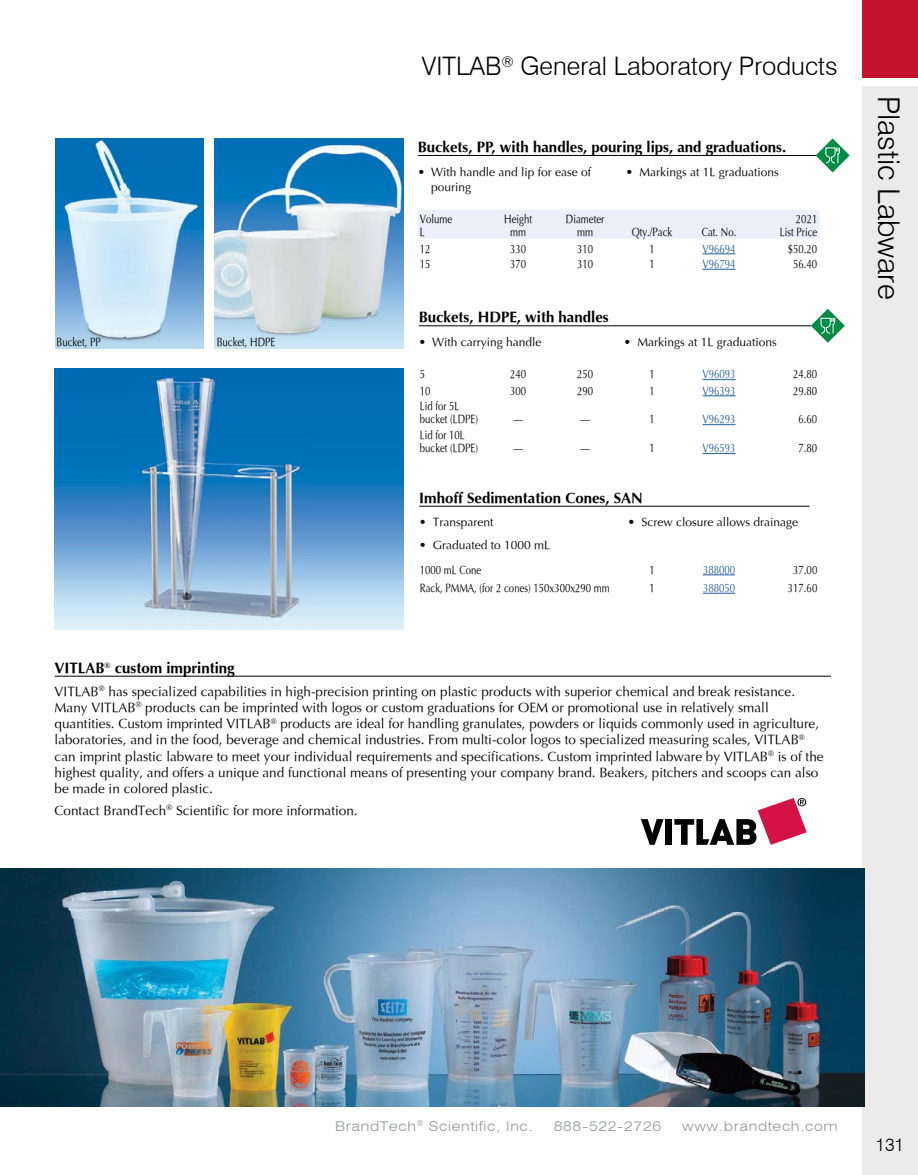
<style>
.page{position:relative;width:918px;height:1175px;background:#fff}
.page>*{position:absolute;margin:0;border:0;box-sizing:border-box;transform-origin:0 0}
.t1{font:300 30px "Swiss 721 BT";color:#000}
.t2{font:300 25.5px "Swiss 721 BT";color:#000}
.t3{font:300 18px "Swiss 721 BT";color:#000}
.t4{font:700 15px "Optima";color:#000}
.t5{font:13.5px/16.2px "Optima";color:#000}
.t6{font:300 expanded 13.5px "Swiss 721 BT";letter-spacing:.05em;color:#939598}
.t7{font:12px/13.5px "Optima";color:#000;scale:.8 1}
.t8{font:12px/15.8px "Optima";color:#000}
.t9{font:12px "Optima";color:#215e9e;scale:.8 1}
</style>
<div class="page">
<div style="left:862px;top:0;width:56px;height:78px;background:#c41230"></div>
<div style="left:862px;top:86px;width:56px;height:1088px;background:#ebebec"></div>
<svg style="left:641px;top:819px;width:23px;height:25px"></svg>
<div style="left:666px;top:819px;width:6px;height:25px;background:#000"></div>
<svg style="left:674px;top:798px;width:133px;height:46px"></svg>
<hr style="left:418px;top:155px;width:398px;height:1px;background:#000">
<img style="left:55px;top:369px;width:348px;height:260px">
<img style="left:55px;top:138px;width:148px;height:211px">
<hr style="left:55px;top:676px;width:776px;height:1px;background:#000">
<img style="left:1px;top:868px;width:863px;height:238px">
<svg style="left:816px;top:138px;width:34px;height:34px"></svg>
<hr style="left:419px;top:506px;width:391px;height:1px;background:#000">
<img style="left:215px;top:138px;width:188px;height:211px">
<hr style="left:419px;top:325px;width:392px;height:1px;background:#000">
<svg style="left:811px;top:309px;width:34px;height:34px"></svg>
<div style="left:418px;top:210px;width:401px;height:29px;background:#ebeff9"></div>
<hr style="left:703px;top:253px;width:33px;height:1px;background:#215e9e">
<hr style="left:703px;top:269px;width:33px;height:1px;background:#215e9e">
<hr style="left:703px;top:379px;width:33px;height:1px;background:#215e9e">
<hr style="left:703px;top:395px;width:33px;height:1px;background:#215e9e">
<hr style="left:703px;top:424px;width:33px;height:1px;background:#215e9e">
<hr style="left:703px;top:453px;width:33px;height:1px;background:#215e9e">
<hr style="left:703px;top:574px;width:32px;height:1px;background:#215e9e">
<hr style="left:703px;top:593px;width:32px;height:1px;background:#215e9e">
<h2 class="t2" style="left:422px;top:50px;width:417px">VITLAB<sup>®</sup> General Laboratory Products</h2>
<p class="t4" style="left:418px;top:138px;width:370px">Buckets, PP, with handles, pouring lips, and graduations.</p>
<p class="t8" style="left:431px;top:164px;width:162px;text-indent:-14px">• With handle and lip for ease of pouring</p>
<p class="t8" style="left:626px;top:164px;width:154px">• Markings at 1L graduations</p>
<p class="t7" style="left:420px;top:212px;width:42px">Volume<br>L</p>
<p class="t7" style="left:504px;top:212px;width:36px;text-align:center">Height mm</p>
<p class="t7" style="left:566px;top:212px;width:50px;text-align:center">Diameter mm</p>
<p class="t7" style="left:632px;top:226px;width:52px">Qty./Pack</p>
<p class="t7" style="left:702px;top:226px;width:45px">Cat. No.</p>
<p class="t7" style="left:780px;top:212px;width:48px;text-align:right">2021<br>List Price</p>
<p class="t7" style="left:57px;top:336px;width:57px">Bucket, PP</p>
<p class="t7" style="left:217px;top:336px;width:75px">Bucket, HDPE</p>
<p class="t7" style="left:420px;top:242px;width:15px">12</p>
<p class="t7" style="left:510px;top:242px;width:22px">330</p>
<p class="t7" style="left:577px;top:242px;width:22px">310</p>
<p class="t7" style="left:649px;top:242px;width:8px">1</p>
<p class="t9" style="left:703px;top:242px;width:43px">V96694</p>
<p class="t7" style="left:788px;top:242px;width:38px">$50.20</p>
<p class="t7" style="left:420px;top:257px;width:15px">15</p>
<p class="t7" style="left:510px;top:257px;width:22px">370</p>
<p class="t7" style="left:577px;top:257px;width:22px">310</p>
<p class="t7" style="left:649px;top:257px;width:8px">1</p>
<p class="t9" style="left:703px;top:257px;width:43px">V96794</p>
<p class="t7" style="left:793px;top:257px;width:32px">56.40</p>
<p class="t4" style="left:419px;top:308px;width:191px">Buckets, HDPE, with handles</p>
<p class="t8" style="left:419px;top:334px;width:124px">• With carrying handle</p>
<p class="t8" style="left:624px;top:334px;width:154px">• Markings at 1L graduations</p>
<p class="t7" style="left:420px;top:368px;width:8px">5</p>
<p class="t7" style="left:510px;top:368px;width:22px">240</p>
<p class="t7" style="left:577px;top:368px;width:22px">250</p>
<p class="t7" style="left:649px;top:368px;width:8px">1</p>
<p class="t9" style="left:703px;top:367px;width:43px">V96093</p>
<p class="t7" style="left:793px;top:368px;width:32px">24.80</p>
<p class="t7" style="left:420px;top:384px;width:15px">10</p>
<p class="t7" style="left:510px;top:384px;width:22px">300</p>
<p class="t7" style="left:577px;top:384px;width:22px">290</p>
<p class="t7" style="left:649px;top:384px;width:8px">1</p>
<p class="t9" style="left:703px;top:383px;width:43px">V96393</p>
<p class="t7" style="left:793px;top:384px;width:32px">29.80</p>
<p class="t7" style="left:420px;top:399px;width:74px">Lid for 5L bucket (LDPE)</p>
<p class="t7" style="left:513px;top:413px;width:13px">—</p>
<p class="t7" style="left:580px;top:413px;width:13px">—</p>
<p class="t7" style="left:649px;top:413px;width:8px">1</p>
<p class="t9" style="left:703px;top:412px;width:43px">V96293</p>
<p class="t7" style="left:799px;top:413px;width:25px">6.60</p>
<p class="t7" style="left:420px;top:428px;width:74px">Lid for 10L bucket (LDPE)</p>
<p class="t7" style="left:513px;top:442px;width:13px">—</p>
<p class="t7" style="left:580px;top:442px;width:13px">—</p>
<p class="t7" style="left:649px;top:442px;width:8px">1</p>
<p class="t9" style="left:703px;top:441px;width:43px">V96593</p>
<p class="t7" style="left:799px;top:442px;width:25px">7.80</p>
<p class="t4" style="left:419px;top:489px;width:225px">Imhoff Sedimentation Cones, SAN</p>
<p class="t8" style="left:419px;top:514px;width:76px">• Transparent</p>
<p class="t8" style="left:419px;top:537px;width:132px">• Graduated to 1000 mL</p>
<p class="t8" style="left:628px;top:514px;width:172px">• Screw closure allows drainage</p>
<p class="t7" style="left:420px;top:563px;width:78px">1000 mL Cone</p>
<p class="t7" style="left:649px;top:563px;width:8px">1</p>
<p class="t9" style="left:703px;top:562px;width:42px">388000</p>
<p class="t7" style="left:793px;top:563px;width:32px">37.00</p>
<p class="t7" style="left:420px;top:581px;width:239px">Rack, PMMA, (for 2 cones) 150x300x290 mm</p>
<p class="t7" style="left:649px;top:581px;width:8px">1</p>
<p class="t9" style="left:703px;top:581px;width:42px">388050</p>
<p class="t7" style="left:788px;top:581px;width:38px">317.60</p>
<p class="t4" style="left:55px;top:659px;width:182px">VITLAB<sup>®</sup> custom imprinting</p>
<p class="t5" style="left:55px;top:683px;width:770px">VITLAB<sup>®</sup> has specialized capabilities in high-precision printing on plastic products with superior chemical and break resistance.<br>Many VITLAB<sup>®</sup> products can be imprinted with logos or custom graduations for OEM or promotional use in relatively small quantities. Custom imprinted VITLAB<sup>®</sup> products are ideal for handling granulates, powders or liquids commonly used in agriculture, laboratories, and in the food, beverage and chemical industries. From multi-color logos to specialized measuring scales, VITLAB<sup>® </sup>can imprint plastic labware to meet your individual requirements and specifications. Custom imprinted labware by VITLAB<sup>®</sup> is of the highest quality, and offers a unique and functional means of presenting your company brand. Beakers, pitchers and scoops can also be made in colored plastic.</p>
<p class="t5" style="left:55px;top:802px;width:305px">Contact BrandTech<sup>®</sup> Scientific for more information.</p>
<h1 class="t1" style="left:907px;top:95px;width:205px;rotate:90deg">Plastic Labware</h1>
<p class="t6" style="left:335px;top:1118px;width:199px">BrandTech<sup>®</sup> Scientific, Inc.</p>
<p class="t6" style="left:554px;top:1118px;width:109px">888-522-2726</p>
<p class="t6" style="left:682px;top:1118px;width:157px">www.brandtech.com</p>
<h3 class="t3" style="left:875px;top:1134px;width:30px">131</h3>
</div>
